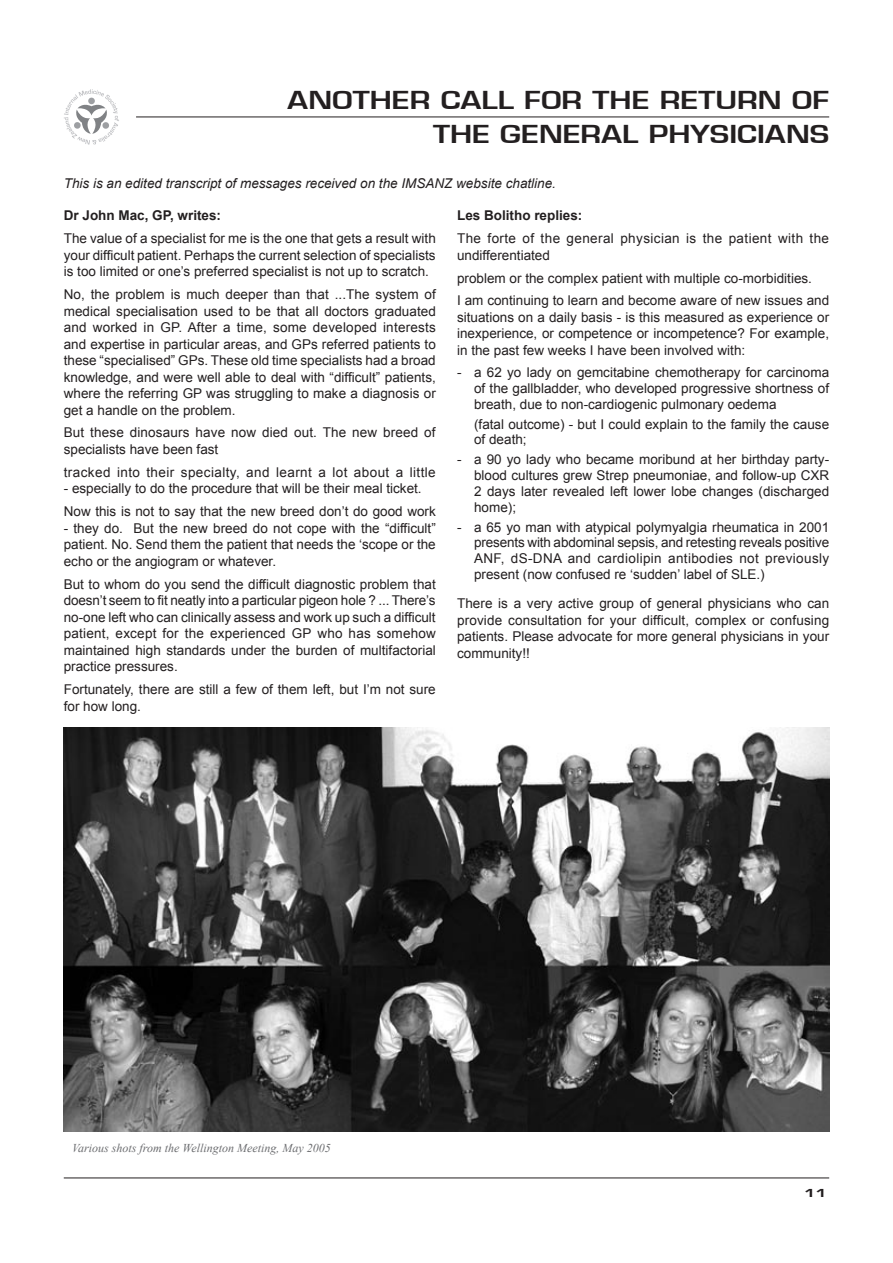
<style>
.page{position:relative;width:893px;height:1263px;background:#fff}
.page>*{position:absolute;margin:0;border:0;box-sizing:border-box;transform-origin:0 0}
.t1{font:700 27px/34.5px "Eurose";color:#231f20;text-align:right}
.t2{font:13.5px/16.5px "Arial";color:#231f20;text-align:justify}
.t3{font:13.5px/16.5px "Arial";letter-spacing:.03em;color:#231f20}
.t4{font:italic 13.5px "Arial";color:#231f20}
.t5{font:700 13.5px "Arial";color:#231f20}
.t6{font:italic 12px "Times New Roman";color:#6c6d70}
.t7{font:800 12px "Eurose Wide";color:#231f20}
</style>
<div class="page">
<hr style="left:64px;top:1177px;width:765px;height:1px;background:#231f20">
<hr style="left:136px;top:117px;width:693px;height:1px;background:#231f20">
<svg style="left:64px;top:89px;width:55px;height:56px"></svg>
<img style="left:64px;top:727px;width:765px;height:404px">
<h1 class="t1" style="left:288px;top:83px;width:543px">ANOTHER CALL FOR THE RETURN OF<br>THE GENERAL PHYSICIANS</h1>
<p class="t4" style="left:64px;top:175px;width:494px">This is an edited transcript of messages received on the IMSANZ website chatline.</p>
<p class="t5" style="left:457px;top:207px;width:127px">Les Bolitho replies:</p>
<p class="t3" style="left:457px;top:230px;width:374px">The forte of the general physician is the patient with the undifferentiated</p>
<p class="t2" style="left:457px;top:266px;width:374px;line-height:23px">problem or the complex patient with multiple co-morbidities.<br>I am continuing to learn and become aware of new issues and</p>
<p class="t2" style="left:457px;top:309px;width:374px">situations on a daily basis - is this measured as experience or inexperience, or competence or incompetence? For example, in the past few weeks I have been involved with:</p>
<p class="t2" style="left:474px;top:365px;width:357px;line-height:15.8px;text-indent:-17px">- a 62 yo lady on gemcitabine chemotherapy for carcinoma of the gallbladder, who developed progressive shortness of breath, due to non-cardiogenic pulmonary oedema</p>
<p class="t2" style="left:474px;top:416px;width:357px;line-height:15.8px">(fatal outcome) - but I could explain to the family the cause of death;</p>
<p class="t2" style="left:474px;top:452px;width:357px;line-height:15.8px;text-indent:-17px">- a 90 yo lady who became moribund at her birthday party&shy;blood cultures grew Strep pneumoniae, and follow-up CXR 2 days later revealed left lower lobe changes (discharged home);</p>
<p class="t2" style="left:474px;top:519px;width:357px;line-height:15.8px;text-indent:-17px">- a 65 yo man with atypical polymyalgia rheumatica in 2001 presents with abdominal sepsis, and retesting reveals positive ANF, dS-DNA and cardiolipin antibodies not previously present (now confused re ‘sudden’ label of SLE.)</p>
<p class="t2" style="left:457px;top:595px;width:374px">There is a very active group of general physicians who can provide consultation for your difficult, complex or confusing patients. Please advocate for more general physicians in your community!!</p>
<p class="t5" style="left:64px;top:207px;width:159px">Dr John Mac, GP, writes:</p>
<p class="t2" style="left:64px;top:230px;width:374px">The value of a specialist for me is the one that gets a result with your difficult patient. Perhaps the current selection of specialists is too limited or one’s preferred specialist is not up to scratch.</p>
<p class="t2" style="left:64px;top:286px;width:374px">No, the problem is much deeper than that ...The system of medical specialisation used to be that all doctors graduated and worked in GP. After a time, some developed interests and expertise in particular areas, and GPs referred patients to these “specialised” GPs. These old time specialists had a broad knowledge, and were well able to deal with “difficult” patients, where the referring GP was struggling to make a diagnosis or get a handle on the problem.</p>
<p class="t2" style="left:64px;top:425px;width:373px">But these dinosaurs have now died out. The new breed of specialists have been fast</p>
<p class="t3" style="left:64px;top:464px;width:374px">tracked into their specialty, and learnt a lot about a little</p>
<p class="t2" style="left:64px;top:477px;width:374px;line-height:23px">- especially to do the procedure that will be their meal ticket.<br>Now this is not to say that the new breed don’t do good work</p>
<p class="t2" style="left:64px;top:520px;width:374px">- they do. But the new breed do not cope with the “difficult” patient. No. Send them the patient that needs the ‘scope or the echo or the angiogram or whatever.</p>
<p class="t2" style="left:64px;top:576px;width:374px">But to whom do you send the difficult diagnostic problem that doesn’t seem to fit neatly into a particular pigeon hole ? ... There’s no-one left who can clinically assess and work up such a difficult patient, except for the experienced GP who has somehow maintained high standards under the burden of multifactorial practice pressures.</p>
<p class="t2" style="left:64px;top:681px;width:374px">Fortunately, there are still a few of them left, but I’m not sure for how long.</p>
<p class="t6" style="left:72px;top:1140px;width:260px">Various shots from the Wellington Meeting, May 2005</p>
<p class="t7" style="left:804px;top:1186px;width:24px">11</p>
</div>
